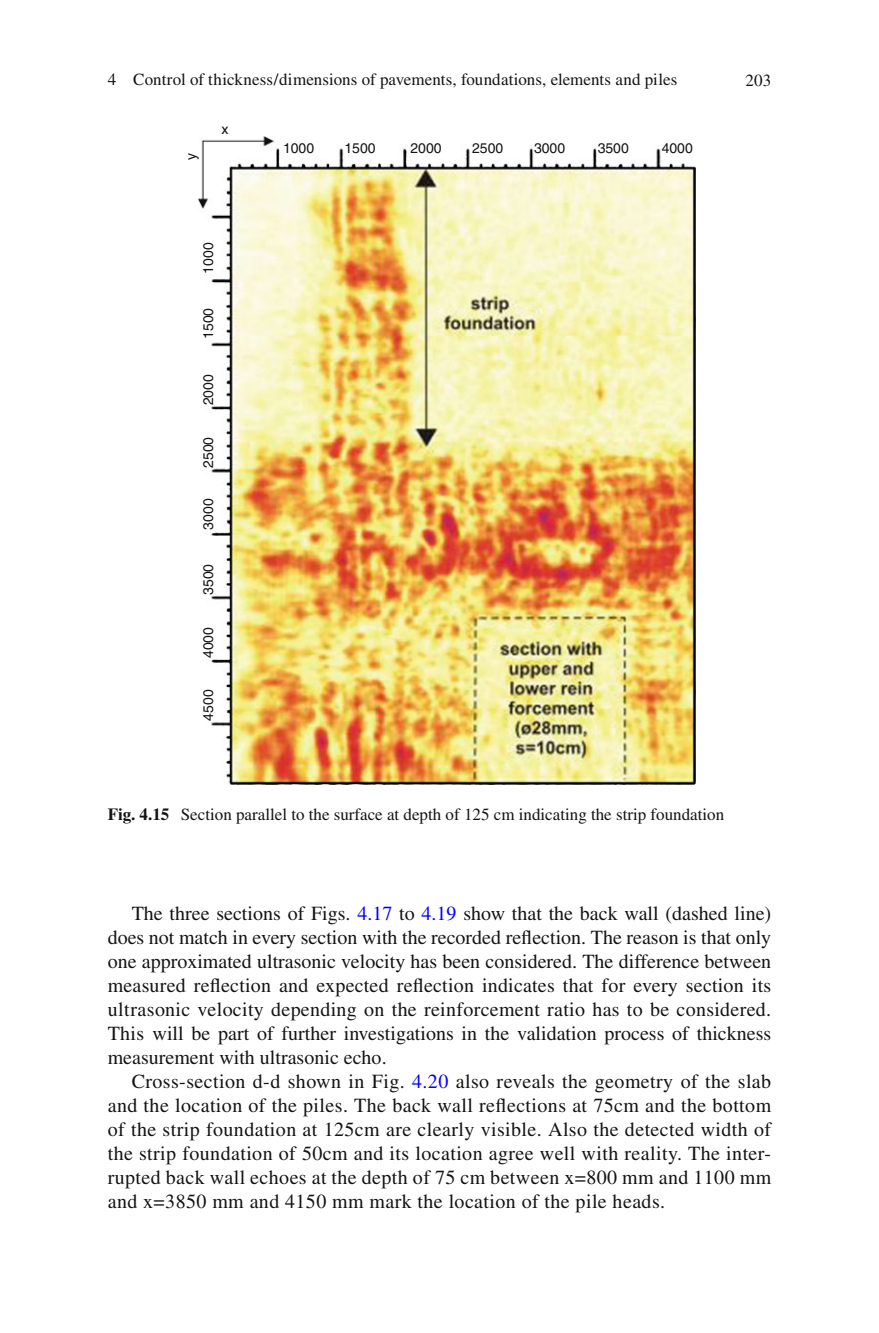
<style>
.page{position:relative;width:879px;height:1333px;background:#fff}
.page>*{position:absolute;margin:0;border:0;box-sizing:border-box;transform-origin:0 0}
.t1{font:20px/24px "Times";letter-spacing:.01em;color:#131413;text-align:justify}
.t2{font:17px "Times";color:#131413}
.t3{font:14px "Helvetica";color:#131413}
.s1{font-weight:700}
.s2{color:#00f}
</style>
<div class="page">
<img style="left:199px;top:136px;width:496px;height:648px">
<p class="t2" style="left:108px;top:73px;width:571px">4 Control of thickness/dimensions of pavements, foundations, elements and piles</p>
<p class="t2" style="left:745px;top:74px;width:27px">203</p>
<p class="t3" style="left:186px;top:160px;width:8px;rotate:-90deg">y</p>
<p class="t3" style="left:222px;top:124px;width:8px">x</p>
<p class="t3" style="left:203px;top:274px;width:33px;rotate:-90deg">1000</p>
<p class="t3" style="left:203px;top:339px;width:33px;rotate:-90deg">1500</p>
<p class="t3" style="left:203px;top:405px;width:33px;rotate:-90deg">2000</p>
<p class="t3" style="left:203px;top:468px;width:33px;rotate:-90deg">2500</p>
<p class="t3" style="left:203px;top:530px;width:33px;rotate:-90deg">3000</p>
<p class="t3" style="left:203px;top:595px;width:33px;rotate:-90deg">3500</p>
<p class="t3" style="left:203px;top:658px;width:33px;rotate:-90deg">4000</p>
<p class="t3" style="left:203px;top:720px;width:33px;rotate:-90deg">4500</p>
<p class="t3" style="left:283px;top:143px;width:33px">1000</p>
<p class="t3" style="left:344px;top:142px;width:33px">1500</p>
<p class="t3" style="left:410px;top:142px;width:33px">2000</p>
<p class="t3" style="left:472px;top:142px;width:33px">2500</p>
<p class="t3" style="left:534px;top:142px;width:33px">3000</p>
<p class="t3" style="left:598px;top:142px;width:33px">3500</p>
<p class="t3" style="left:662px;top:142px;width:33px">4000</p>
<p class="t2" style="left:108px;top:807px;width:618px"><span class="s1">Fig. 4.15</span> Section parallel to the surface at depth of 125 cm indicating the strip foundation</p>
<p class="t1" style="left:108px;top:903px;width:665px;text-indent:24px">The three sections of Figs. <span class="s2">4.17</span> to <span class="s2">4.19</span> show that the back wall (dashed line) does not match in every section with the recorded reflection. The reason is that only one approximated ultrasonic velocity has been considered. The difference between measured reflection and expected reflection indicates that for every section its ultrasonic velocity depending on the reinforcement ratio has to be considered.<br>This will be part of further investigations in the validation process of thickness measurement with ultrasonic echo.</p>
<p class="t1" style="left:108px;top:1071px;width:665px;text-indent:24px">Cross-section d-d shown in Fig. <span class="s2">4.20</span> also reveals the geometry of the slab and the location of the piles. The back wall reflections at 75cm and the bottom of the strip foundation at 125cm are clearly visible. Also the detected width of the strip foundation of 50cm and its location agree well with reality. The inter&shy;rupted back wall echoes at the depth of 75 cm between x=800 mm and 1100 mm and x=3850 mm and 4150 mm mark the location of the pile heads.</p>
</div>
